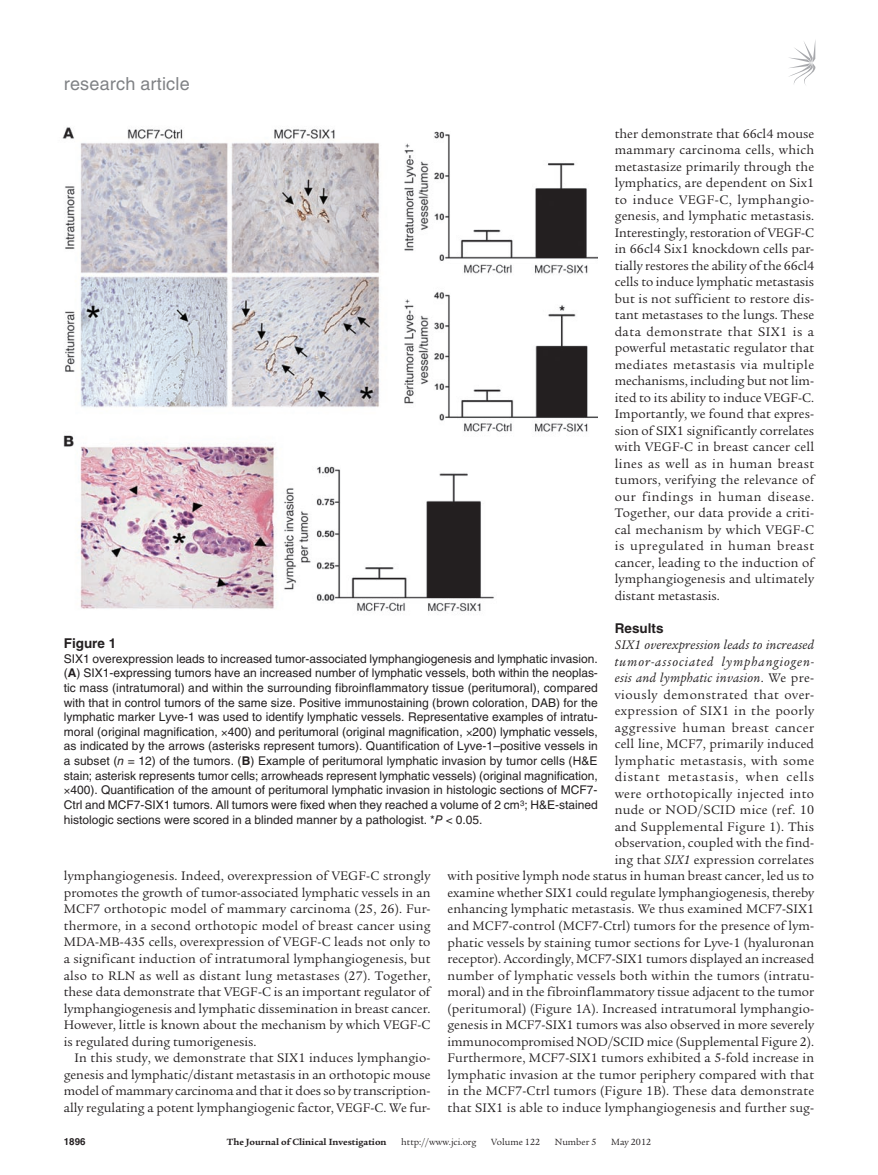
<style>
.page{position:relative;width:878px;height:1175px;background:#fff}
.page>*{position:absolute;margin:0;border:0;box-sizing:border-box;transform-origin:0 0}
.t1{font:18px "Helvetica LT Std";letter-spacing:.01em;color:#808285}
.t2{font:13.5px/16.5px "Legacy Serif Std";letter-spacing:.01em;color:#231f20;text-align:justify}
.t3{font:700 13.5px "Helvetica LT Std";color:#231f20}
.t4{font:12px "Helvetica LT Std";color:#231f20}
.t5{font:9.75px "Legacy Serif Std";color:#231f20}
.t6{font:700 9.75px "Legacy Serif Std";color:#231f20}
.t7{font:700 9.75px "Helvetica LT Std";color:#231f20}
.s1{font-style:italic}
.s2{font-weight:700}
</style>
<div class="page">
<svg style="left:789px;top:42px;width:26px;height:43px"></svg>
<img style="left:62px;top:127px;width:535px;height:485px">
<h1 class="t1" style="left:64px;top:73px;width:127px">research article</h1>
<p class="t2" style="left:614px;top:125px;width:201px">ther demonstrate that 66cl4 mouse mammary carcinoma cells, which metastasize primarily through the lymphatics, are dependent on Six1 to induce VEGF-C, lymphangio&shy;genesis, and lymphatic metastasis.<br>Interestingly, restoration of VEGF-C in 66cl4 Six1 knockdown cells par&shy;tially restores the ability of the 66cl4 cells to induce lymphatic metastasis but is not sufficient to restore dis&shy;tant metastases to the lungs. These data demonstrate that SIX1 is a powerful metastatic regulator that mediates metastasis via multiple mechanisms, including but not lim&shy;ited to its ability to induce VEGF-C.<br>Importantly, we found that expres&shy;sion of SIX1 significantly correlates with VEGF-C in breast cancer cell lines as well as in human breast tumors, verifying the relevance of our findings in human disease.<br>Together, our data provide a criti&shy;cal mechanism by which VEGF-C is upregulated in human breast cancer, leading to the induction of lymphangiogenesis and ultimately distant metastasis.</p>
<p class="t3" style="left:614px;top:620px;width:50px">Results</p>
<p class="t2" style="left:447px;top:637px;width:368px;text-align:right"><span class="s1">SIX1 overexpression leads to increased<br>tumor-associated lymphangiogen-<br>esis and lymphatic invasion</span>. We pre-<br>viously demonstrated that over-<br>expression of SIX1 in the poorly<br>aggressive human breast cancer<br>cell line, MCF7, primarily induced<br>lymphatic metastasis, with some<br>distant metastasis, when cells<br>were orthotopically injected into<br>nude or NOD/SCID mice (ref. 10<br>and Supplemental Figure 1). This<br>observation, coupled with the find-<br>ing that <span class="s1">SIX1</span> expression correlates<br>with positive lymph node status in human breast cancer, led us to examine whether SIX1 could regulate lymphangiogenesis, thereby enhancing lymphatic metastasis. We thus examined MCF7-SIX1 and MCF7-control (MCF7-Ctrl) tumors for the presence of lym&shy;phatic vessels by staining tumor sections for Lyve-1 (hyaluronan receptor). Accordingly, MCF7-SIX1 tumors displayed an increased number of lymphatic vessels both within the tumors (intratu&shy;moral) and in the fibroinflammatory tissue adjacent to the tumor (peritumoral) (Figure 1A). Increased intratumoral lymphangio&shy;genesis in MCF7-SIX1 tumors was also observed in more severely immunocompromised NOD/SCID mice (Supplemental Figure 2).<br>Furthermore, MCF7-SIX1 tumors exhibited a 5-fold increase in lymphatic invasion at the tumor periphery compared with that in the MCF7-Ctrl tumors (Figure 1B). These data demonstrate that SIX1 is able to induce lymphangiogenesis and further sug-</p>
<p class="t3" style="left:64px;top:635px;width:54px">Figure 1</p>
<p class="t4" style="left:64px;top:651px;width:535px">SIX1 overexpression leads to increased tumor-associated lymphangiogenesis and lymphatic invasion.</p>
<p class="t4" style="left:64px;top:666px;width:535px">(<span class="s2">A</span>) SIX1-expressing tumors have an increased number of lymphatic vessels, both within the neoplas-</p>
<p class="t4" style="left:64px;top:680px;width:535px">tic mass (intratumoral) and within the surrounding fibroinflammatory tissue (peritumoral), compared</p>
<p class="t4" style="left:64px;top:695px;width:535px">with that in control tumors of the same size. Positive immunostaining (brown coloration, DAB) for the</p>
<p class="t4" style="left:64px;top:710px;width:535px">lymphatic marker Lyve-1 was used to identify lymphatic vessels. Representative examples of intratu-</p>
<p class="t4" style="left:64px;top:724px;width:535px">moral (original magnification, 400) and peritumoral (original magnification, 200) lymphatic vessels,</p>
<p class="t4" style="left:64px;top:739px;width:535px">as indicated by the arrows (asterisks represent tumors). Quantification of Lyve-1–positive vessels in</p>
<p class="t4" style="left:64px;top:754px;width:535px">a subset (<span class="s1">n</span> = 12) of the tumors. (<span class="s2">B</span>) Example of peritumoral lymphatic invasion by tumor cells (H&amp;E</p>
<p class="t4" style="left:64px;top:768px;width:535px">stain; asterisk represents tumor cells; arrowheads represent lymphatic vessels) (original magnification,</p>
<p class="t4" style="left:70px;top:783px;width:528px">400). Quantification of the amount of peritumoral lymphatic invasion in histologic sections of MCF7-</p>
<p class="t4" style="left:64px;top:797px;width:535px">Ctrl and MCF7-SIX1 tumors. All tumors were fixed when they reached a volume of 2 cm<sup>3</sup>; H&amp;E-stained</p>
<p class="t4" style="left:64px;top:812px;width:420px">histologic sections were scored in a blinded manner by a pathologist. *<span class="s1">P</span> &lt; 0.05.</p>
<p class="t2" style="left:64px;top:868px;width:368px">lymphangiogenesis. Indeed, overexpression of VEGF-C strongly promotes the growth of tumor-associated lymphatic vessels in an MCF7 orthotopic model of mammary carcinoma (25, 26). Fur&shy;thermore, in a second orthotopic model of breast cancer using MDA-MB-435 cells, overexpression of VEGF-C leads not only to a significant induction of intratumoral lymphangiogenesis, but also to RLN as well as distant lung metastases (27). Together, these data demonstrate that VEGF-C is an important regulator of lymphangiogenesis and lymphatic dissemination in breast cancer.<br>However, little is known about the mechanism by which VEGF-C is regulated during tumorigenesis.</p>
<p class="t2" style="left:64px;top:1049px;width:368px;text-indent:11px">In this study, we demonstrate that SIX1 induces lymphangio&shy;genesis and lymphatic/distant metastasis in an orthotopic mouse model of mammary carcinoma and that it does so by transcription&shy;ally regulating a potent lymphangiogenic factor, VEGF-C. We fur-</p>
<p class="t7" style="left:64px;top:1135px;width:23px">1896</p>
<p class="t6" style="left:227px;top:1135px;width:161px">The Journal of Clinical Investigation</p>
<p class="t5" style="left:401px;top:1136px;width:77px">http://www.jci.org</p>
<p class="t5" style="left:491px;top:1136px;width:50px">Volume 122</p>
<p class="t5" style="left:555px;top:1136px;width:43px">Number 5</p>
<p class="t5" style="left:611px;top:1136px;width:41px">May 2012</p>
</div>
